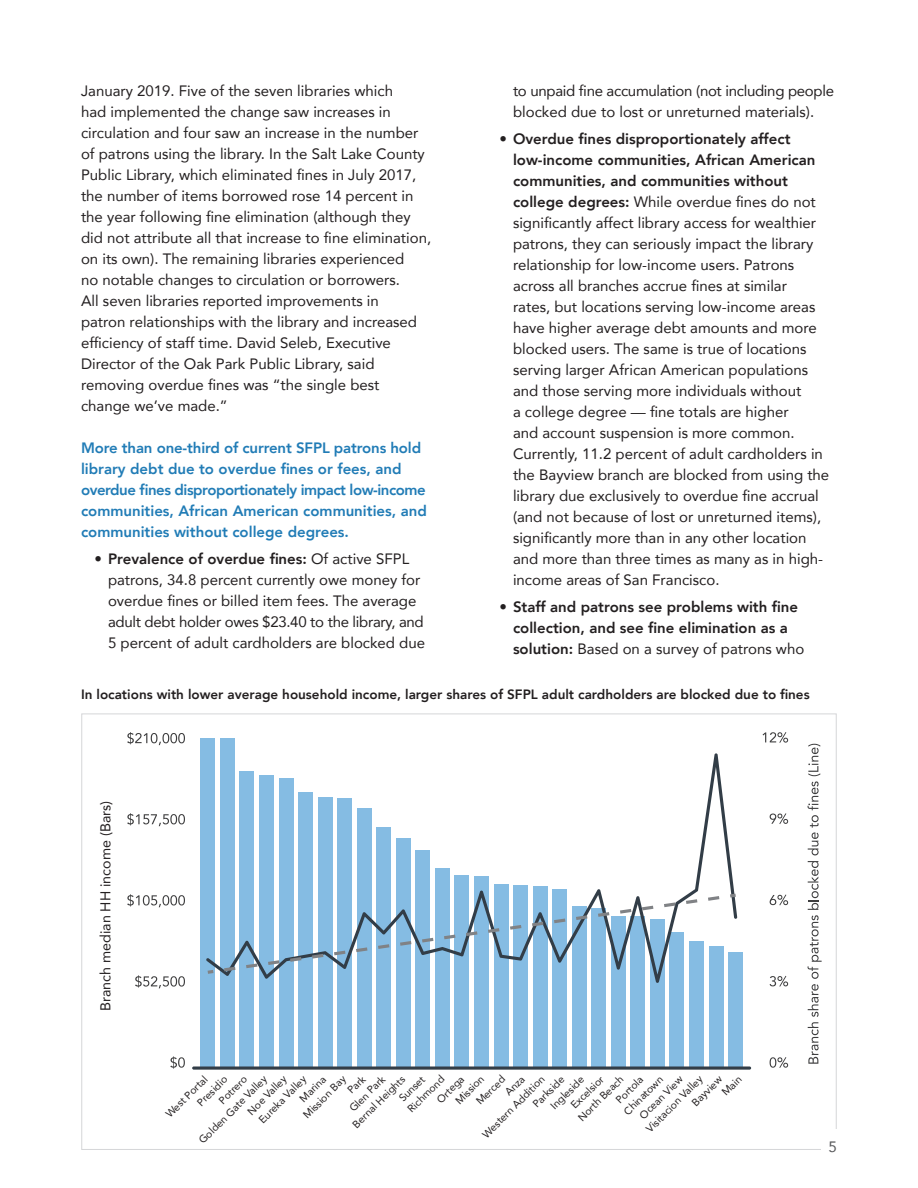
<style>
.page{position:relative;width:918px;height:1188px;background:#fff}
.page>*{position:absolute;margin:0;border:0;box-sizing:border-box;transform-origin:0 0}
.Body{font:15px/21px "Avenir";color:#231f20}
.Body-2{font:800 15px/21px "Avenir";color:#217cb6}
.t1{font:800 15px/21px "Avenir";color:#231f20}
.Body-3{font:15px/21px "Avenir";letter-spacing:-.02em;color:#231f20}
.Body-4{font:15px "Avenir";color:#57585a}
.Body-5{font:14.25px "Avenir";color:#231f20}
.Body-6{font:800 13.5px "Avenir";color:#231f20}
.Body-7{font:10.5px "Avenir";color:#231f20}
.s1{font-weight:800}
.s2{font-weight:400}
</style>
<div class="page">
<svg style="left:127px;top:732px;width:58px;height:13px"></svg>
<svg style="left:127px;top:813px;width:58px;height:13px"></svg>
<svg style="left:127px;top:894px;width:58px;height:13px"></svg>
<svg style="left:135px;top:975px;width:50px;height:13px"></svg>
<svg style="left:170px;top:1056px;width:15px;height:13px"></svg>
<svg style="left:763px;top:732px;width:25px;height:11px"></svg>
<svg style="left:770px;top:813px;width:18px;height:11px"></svg>
<svg style="left:770px;top:895px;width:18px;height:10px"></svg>
<svg style="left:770px;top:976px;width:18px;height:11px"></svg>
<svg style="left:770px;top:1057px;width:18px;height:11px"></svg>
<div style="left:201px;top:738px;width:14px;height:328px;background:#85bce3"></div>
<div style="left:220px;top:738px;width:14px;height:328px;background:#85bce3"></div>
<div style="left:240px;top:771px;width:14px;height:295px;background:#85bce3"></div>
<div style="left:259px;top:775px;width:15px;height:291px;background:#85bce3"></div>
<div style="left:279px;top:778px;width:14px;height:288px;background:#85bce3"></div>
<div style="left:299px;top:792px;width:14px;height:274px;background:#85bce3"></div>
<div style="left:318px;top:797px;width:14px;height:269px;background:#85bce3"></div>
<div style="left:338px;top:798px;width:14px;height:268px;background:#85bce3"></div>
<div style="left:357px;top:808px;width:14px;height:258px;background:#85bce3"></div>
<div style="left:377px;top:827px;width:14px;height:239px;background:#85bce3"></div>
<div style="left:396px;top:838px;width:14px;height:228px;background:#85bce3"></div>
<div style="left:416px;top:850px;width:14px;height:216px;background:#85bce3"></div>
<div style="left:435px;top:868px;width:14px;height:198px;background:#85bce3"></div>
<div style="left:455px;top:875px;width:14px;height:191px;background:#85bce3"></div>
<div style="left:474px;top:876px;width:15px;height:190px;background:#85bce3"></div>
<div style="left:494px;top:884px;width:14px;height:182px;background:#85bce3"></div>
<div style="left:514px;top:885px;width:14px;height:181px;background:#85bce3"></div>
<div style="left:533px;top:886px;width:14px;height:180px;background:#85bce3"></div>
<div style="left:553px;top:889px;width:14px;height:177px;background:#85bce3"></div>
<div style="left:572px;top:906px;width:14px;height:160px;background:#85bce3"></div>
<div style="left:592px;top:908px;width:14px;height:158px;background:#85bce3"></div>
<div style="left:611px;top:916px;width:14px;height:150px;background:#85bce3"></div>
<div style="left:631px;top:916px;width:14px;height:150px;background:#85bce3"></div>
<div style="left:650px;top:919px;width:14px;height:147px;background:#85bce3"></div>
<div style="left:670px;top:932px;width:14px;height:134px;background:#85bce3"></div>
<div style="left:689px;top:941px;width:15px;height:125px;background:#85bce3"></div>
<div style="left:709px;top:946px;width:14px;height:120px;background:#85bce3"></div>
<div style="left:729px;top:952px;width:14px;height:114px;background:#85bce3"></div>
<svg style="left:206px;top:753px;width:531px;height:230px"></svg>
<svg style="left:730px;top:894px;width:6px;height:4px"></svg>
<svg style="left:224px;top:896px;width:495px;height:75px"></svg>
<svg style="left:208px;top:970px;width:5px;height:4px"></svg>
<svg style="left:192px;top:1066px;width:559px;height:4px;background:#52606b"></svg>
<svg style="left:808px;top:861px;width:14px;height:203px"></svg>
<svg style="left:808px;top:744px;width:13px;height:111px"></svg>
<p class="Body" style="left:81px;top:80px;width:352px">January 2019. Five of the seven libraries which<br>had implemented the change saw increases in circulation and four saw an increase in the number of patrons using the library. In the Salt Lake County Public Library, which eliminated fines in July 2017, the number of items borrowed rose 14 percent in the year following fine elimination (although they did not attribute all that increase to fine elimination, on its own). The remaining libraries experienced<br>no notable changes to circulation or borrowers.<br>All seven libraries reported improvements in<br>patron relationships with the library and increased efficiency of staff time. David Seleb, Executive Director of the Oak Park Public Library, said removing overdue fines was “the single best change we’ve made.”</p>
<p class="Body-2" style="left:81px;top:437px;width:347px">More than one-third of current SFPL patrons hold library debt due to overdue fines or fees, and overdue fines disproportionately impact low-income communities, African American communities, and communities without college degrees.</p>
<p class="Body" style="left:108px;top:548px;width:319px;text-indent:-14px">• <span class="s1">Prevalence of overdue fines:</span> Of active SFPL patrons, 34.8 percent currently owe money for overdue fines or billed item fees. The average adult debt holder owes $23.40 to the library, and 5 percent of adult cardholders are blocked due</p>
<p class="Body-3" style="left:513px;top:80px;width:323px">to unpaid fine accumulation (not including people blocked due to lost or unreturned materials).</p>
<p class="Body" style="left:513px;top:128px;width:318px;text-indent:-14px">• <span class="s1">Overdue fines disproportionately affect low-income communities, African American communities, and communities without college degrees:</span> While overdue fines do not significantly affect library access for wealthier patrons, they can seriously impact the library relationship for low-income users. Patrons across all branches accrue fines at similar<br>rates, but locations serving low-income areas have higher average debt amounts and more blocked users. The same is true of locations serving larger African American populations and those serving more individuals without<br>a college degree — fine totals are higher<br>and account suspension is more common.<br>Currently, 11.2 percent of adult cardholders in the Bayview branch are blocked from using the library due exclusively to overdue fine accrual (and not because of lost or unreturned items), significantly more than in any other location and more than three times as many as in high&shy;income areas of San Francisco.</p>
<p class="t1" style="left:513px;top:596px;width:293px;text-indent:-14px"><span class="s2">•</span> Staff and patrons see problems with fine collection, and see fine elimination as a solution: <span class="s2">Based on a survey of patrons who</span></p>
<p class="Body-6" style="left:81px;top:683px;width:730px">In locations with lower average household income, larger shares of SFPL adult cardholders are blocked due to fines</p>
<p class="Body-5" style="left:94px;top:1011px;width:212px;rotate:-90deg">Branch median HH income (Bars)</p>
<p class="Body-7" style="left:299px;top:1111px;width:57px;rotate:-45deg">Mission Bay</p>
<p class="Body-7" style="left:343px;top:1086px;width:22px;rotate:-45deg">Park</p>
<p class="Body-7" style="left:345px;top:1104px;width:47px;rotate:-45deg">Glen Park</p>
<p class="Body-7" style="left:403px;top:1105px;width:49px;rotate:-45deg">Richmond</p>
<p class="Body-7" style="left:472px;top:1097px;width:38px;rotate:-45deg">Merced</p>
<p class="Body-7" style="left:501px;top:1088px;width:25px;rotate:-45deg">Anza</p>
<p class="Body-7" style="left:574px;top:1113px;width:61px;rotate:-45deg">North Beach</p>
<p class="Body-7" style="left:162px;top:1110px;width:56px;rotate:-45deg">West Portal</p>
<p class="Body-7" style="left:395px;top:1094px;width:33px;rotate:-45deg">Sunset</p>
<p class="Body-7" style="left:567px;top:1101px;width:43px;rotate:-45deg">Excelsior</p>
<p class="Body-7" style="left:243px;top:1107px;width:52px;rotate:-45deg">Noe Valley</p>
<p class="Body-7" style="left:255px;top:1115px;width:64px;rotate:-45deg">Eureka Valley</p>
<p class="Body-7" style="left:642px;top:1124px;width:76px;rotate:-45deg">Visitacion Valley</p>
<p class="Body-7" style="left:195px;top:1136px;width:93px;rotate:-45deg">Golden Gate Valley</p>
<p class="Body-7" style="left:687px;top:1098px;width:40px;rotate:-45deg">Bayview</p>
<p class="Body-7" style="left:635px;top:1111px;width:58px;rotate:-45deg">Ocean View</p>
<p class="Body-7" style="left:348px;top:1120px;width:71px;rotate:-45deg">Bernal Heights</p>
<p class="Body-7" style="left:546px;top:1101px;width:44px;rotate:-45deg">Ingleside</p>
<p class="Body-7" style="left:193px;top:1098px;width:39px;rotate:-45deg">Presidio</p>
<p class="Body-7" style="left:528px;top:1100px;width:41px;rotate:-45deg">Parkside</p>
<p class="Body-7" style="left:215px;top:1096px;width:37px;rotate:-45deg">Potrero</p>
<p class="Body-7" style="left:612px;top:1095px;width:36px;rotate:-45deg">Portola</p>
<p class="Body-7" style="left:433px;top:1095px;width:35px;rotate:-45deg">Ortega</p>
<p class="Body-7" style="left:295px;top:1094px;width:34px;rotate:-45deg">Marina</p>
<p class="Body-7" style="left:620px;top:1107px;width:52px;rotate:-45deg">Chinatown</p>
<p class="Body-7" style="left:451px;top:1097px;width:37px;rotate:-45deg">Mission</p>
<p class="Body-7" style="left:718px;top:1088px;width:25px;rotate:-45deg">Main</p>
<p class="Body-7" style="left:478px;top:1130px;width:84px;rotate:-45deg">Western Addition</p>
<p class="Body-4" style="left:829px;top:1135px;width:10px">5</p>
</div>
